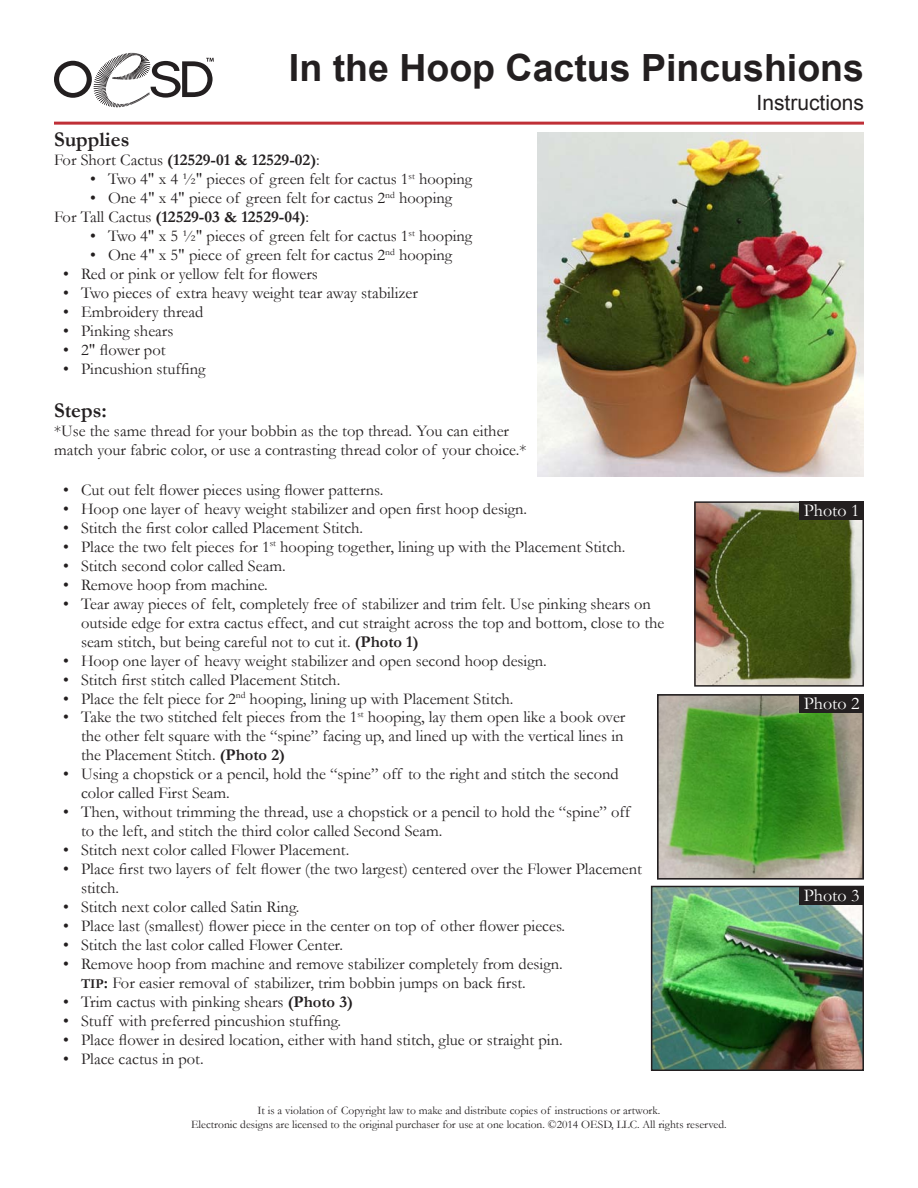
<style>
.page{position:relative;width:918px;height:1188px;background:#fff}
.page>*{position:absolute;margin:0;border:0;box-sizing:border-box;transform-origin:0 0}
.t1{font:700 37.5px "Arial";color:#231f20}
.t2{font:700 21px "Garamond";color:#231f20}
.t3{font:21px "Arial";color:#231f20}
.t4{font:18px "Garamond";color:#fff}
.List_Paragraph{font:16.5px/18.9px "Garamond";color:#231f20}
.t5{font:700 16.5px "Garamond";color:#231f20}
.t6{font:11.55px "Garamond";color:#231f20}
.s1{font-weight:400}
.s2{font-weight:700}
.s3{font-weight:700;font-size:13.5px}
</style>
<div class="page">
<svg style="left:54px;top:53px;width:160px;height:54px"></svg>
<hr style="left:54px;top:122px;width:810px;height:3px;background:#bf2f37">
<img style="left:697px;top:504px;width:164px;height:180px">
<div style="left:694px;top:501px;width:170px;height:186px;border:2px solid #231f20"></div>
<img style="left:660px;top:697px;width:201px;height:180px">
<div style="left:657px;top:694px;width:207px;height:186px;border:2px solid #231f20"></div>
<img style="left:654px;top:889px;width:207px;height:179px">
<div style="left:651px;top:886px;width:213px;height:185px;border:2px solid #231f20"></div>
<div style="left:799px;top:501px;width:65px;height:19px;background:#231f20"></div>
<div style="left:799px;top:694px;width:65px;height:19px;background:#231f20"></div>
<div style="left:799px;top:886px;width:65px;height:19px;background:#231f20"></div>
<img style="left:538px;top:133px;width:326px;height:344px">
<p class="t1" style="left:289px;top:43px;width:577px">In the Hoop Cactus Pincushions</p>
<p class="t2" style="left:54px;top:125px;width:77px">Supplies</p>
<p class="t5" style="left:54px;top:149px;width:267px"><span class="s1">For Short Cactus</span> (12529-01 &amp; 12529-02)<span class="s1">:</span></p>
<p class="List_Paragraph" style="left:90px;top:169px;width:384px">• Two 4" x 4 ½" pieces of green felt for cactus 1<sup>st</sup> hooping</p>
<p class="List_Paragraph" style="left:90px;top:188px;width:364px">• One 4" x 4" piece of green felt for cactus 2<sup>nd</sup> hooping</p>
<p class="t5" style="left:54px;top:206px;width:257px"><span class="s1">For Tall Cactus</span> (12529-03 &amp; 12529-04)<span class="s1">:</span></p>
<p class="List_Paragraph" style="left:90px;top:226px;width:384px">• Two 4" x 5 ½" pieces of green felt for cactus 1<sup>st</sup> hooping</p>
<p class="List_Paragraph" style="left:90px;top:245px;width:364px">• One 4" x 5" piece of green felt for cactus 2<sup>nd</sup> hooping</p>
<p class="List_Paragraph" style="left:63px;top:264px;width:256px">• Red or pink or yellow felt for flowers</p>
<p class="List_Paragraph" style="left:63px;top:283px;width:356px">• Two pieces of extra heavy weight tear away stabilizer</p>
<p class="List_Paragraph" style="left:63px;top:302px;width:142px">• Embroidery thread</p>
<p class="List_Paragraph" style="left:63px;top:321px;width:112px">• Pinking shears</p>
<p class="List_Paragraph" style="left:63px;top:340px;width:104px">• 2" flower pot</p>
<p class="List_Paragraph" style="left:63px;top:359px;width:144px">• Pincushion stuffing</p>
<p class="t2" style="left:54px;top:396px;width:54px">Steps:</p>
<p class="List_Paragraph" style="left:54px;top:421px;width:474px">*Use the same thread for your bobbin as the top thread. You can either match your fabric color, or use a contrasting thread color of your choice.*</p>
<p class="List_Paragraph" style="left:63px;top:480px;width:322px">• Cut out felt flower pieces using flower patterns.</p>
<p class="List_Paragraph" style="left:63px;top:499px;width:466px">• Hoop one layer of heavy weight stabilizer and open first hoop design.</p>
<p class="List_Paragraph" style="left:63px;top:518px;width:302px">• Stitch the first color called Placement Stitch.</p>
<p class="List_Paragraph" style="left:63px;top:537px;width:564px">• Place the two felt pieces for 1<sup>st</sup> hooping together, lining up with the Placement Stitch.</p>
<p class="List_Paragraph" style="left:63px;top:556px;width:224px">• Stitch second color called Seam.</p>
<p class="List_Paragraph" style="left:63px;top:575px;width:206px">• Remove hoop from machine.</p>
<p class="List_Paragraph" style="left:81px;top:594px;width:585px;text-indent:-18px">• Tear away pieces of felt, completely free of stabilizer and trim felt. Use pinking shears on outside edge for extra cactus effect, and cut straight across the top and bottom, close to the seam stitch, but being careful not to cut it. <span class="s2">(Photo 1)</span></p>
<p class="List_Paragraph" style="left:63px;top:651px;width:485px">• Hoop one layer of heavy weight stabilizer and open second hoop design.</p>
<p class="List_Paragraph" style="left:63px;top:669px;width:279px">• Stitch first stitch called Placement Stitch.</p>
<p class="List_Paragraph" style="left:63px;top:688px;width:452px">• Place the felt piece for 2<sup>nd</sup> hooping, lining up with Placement Stitch.</p>
<p class="List_Paragraph" style="left:81px;top:707px;width:546px;text-align:justify;text-indent:-18px">• Take the two stitched felt pieces from the 1<sup>st</sup> hooping, lay them open like a book over the other felt square with the “spine” facing up, and lined up with the vertical lines in the Placement Stitch. <span class="s2">(Photo 2)</span></p>
<p class="List_Paragraph" style="left:81px;top:764px;width:539px;text-indent:-18px">• Using a chopstick or a pencil, hold the “spine” off to the right and stitch the second color called First Seam.</p>
<p class="List_Paragraph" style="left:81px;top:802px;width:551px;text-indent:-18px">• Then, without trimming the thread, use a chopstick or a pencil to hold the “spine” off to the left, and stitch the third color called Second Seam.</p>
<p class="List_Paragraph" style="left:63px;top:840px;width:288px">• Stitch next color called Flower Placement.</p>
<p class="List_Paragraph" style="left:81px;top:859px;width:563px;text-indent:-18px">• Place first two layers of felt flower (the two largest) centered over the Flower Placement stitch.</p>
<p class="List_Paragraph" style="left:63px;top:897px;width:238px">• Stitch next color called Satin Ring.</p>
<p class="List_Paragraph" style="left:63px;top:916px;width:504px">• Place last (smallest) flower piece in the center on top of other flower pieces.</p>
<p class="List_Paragraph" style="left:63px;top:935px;width:282px">• Stitch the last color called Flower Center.</p>
<p class="List_Paragraph" style="left:81px;top:954px;width:483px;text-indent:-18px">• Remove hoop from machine and remove stabilizer completely from design.<br><span class="s3">TIP</span><span class="s2">:</span> For easier removal of stabilizer, trim bobbin jumps on back first.</p>
<p class="List_Paragraph" style="left:63px;top:992px;width:291px">• Trim cactus with pinking shears <span class="s2">(Photo 3)</span></p>
<p class="List_Paragraph" style="left:63px;top:1011px;width:280px">• Stuff with preferred pincushion stuffing.</p>
<p class="List_Paragraph" style="left:63px;top:1030px;width:501px">• Place flower in desired location, either with hand stitch, glue or straight pin.</p>
<p class="List_Paragraph" style="left:63px;top:1049px;width:142px">• Place cactus in pot.</p>
<p class="t6" style="left:257px;top:1103px;width:404px">It is a violation of Copyright law to make and distribute copies of instructions or artwork.</p>
<p class="t6" style="left:191px;top:1117px;width:537px">Electronic designs are licensed to the original purchaser for use at one location. ©2014 OESD, LLC. All rights reserved.</p>
<p class="t3" style="left:757px;top:89px;width:109px">Instructions</p>
<p class="t4" style="left:804px;top:498px;width:57px">Photo 1</p>
<p class="t4" style="left:804px;top:691px;width:57px">Photo 2</p>
<p class="t4" style="left:804px;top:883px;width:57px">Photo 3</p>
</div>
